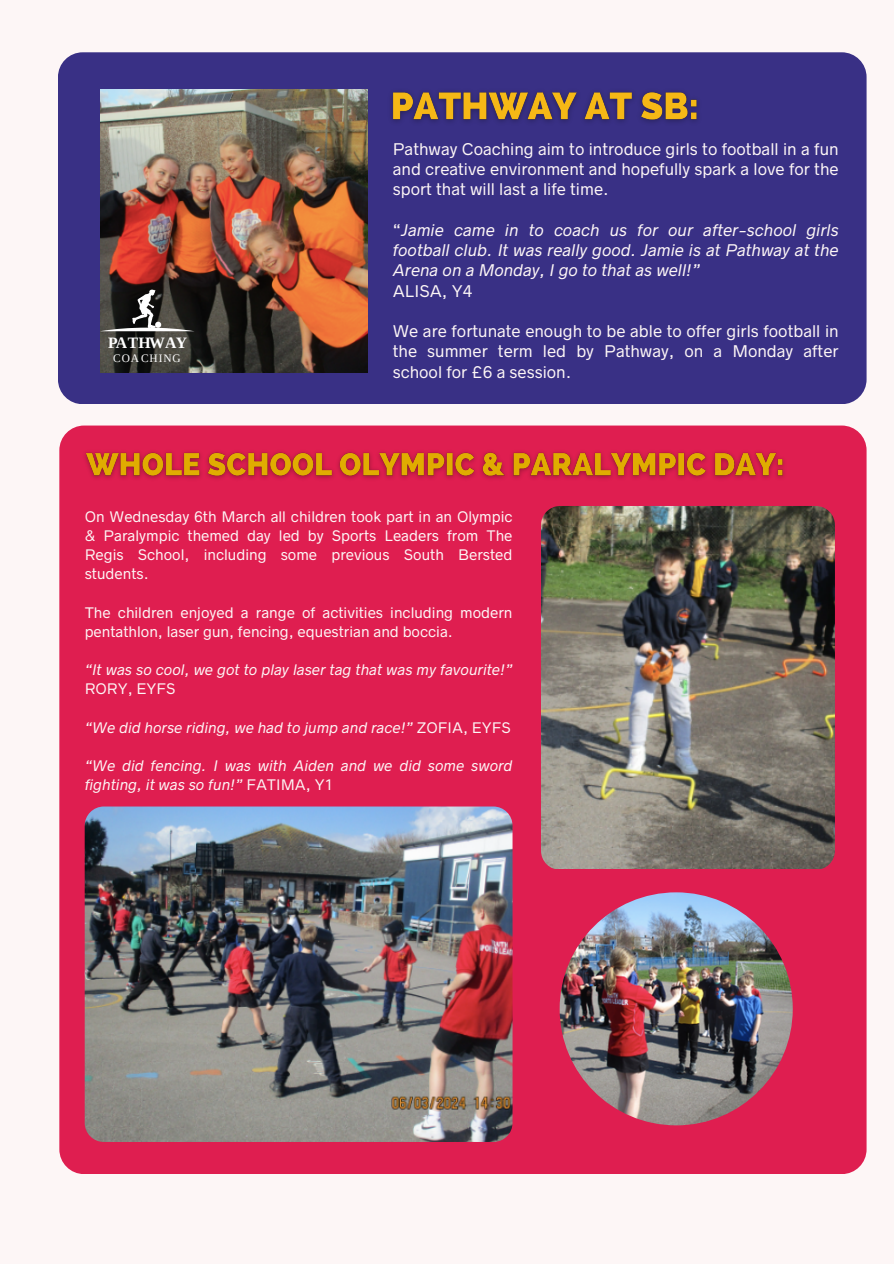
<style>
.page{position:relative;width:894px;height:1264px;background:#fff}
.page>*{position:absolute;margin:0;border:0;box-sizing:border-box;transform-origin:0 0}
.t1{font:700 15.75px "Liberation Serif";letter-spacing:-.025em;color:#fff}
.t2{font:15.15px/20.2px "Radnika Next";color:#fdf6f6;text-align:justify}
.t3{font:italic 15.15px/20.2px "Radnika Next";color:#fdf6f6;text-align:justify}
.t4{font:13.65px/19.2px "Radnika Next";color:#fdf6f6;text-align:justify}
.t5{font:italic 13.65px/19.2px "Radnika Next";color:#fdf6f6}
.t6{font:11.4px "Liberation Serif";letter-spacing:.08em;color:#fff}
.s1{font-style:normal}
</style>
<div class="page">
<div style="left:0;top:0;width:893px;height:1263px;background:#fdf6f6"></div>
<div style="left:58px;top:52px;width:808px;height:352px;background:#393085;border-radius:25px"></div>
<div style="left:59px;top:425px;width:807px;height:749px;background:#df1e50;border-radius:25px"></div>
<img style="left:100px;top:89px;width:268px;height:284px">
<svg style="left:100px;top:289px;width:94px;height:42px"></svg>
<img style="left:541px;top:506px;width:293px;height:362px">
<img style="left:559px;top:892px;width:233px;height:233px;border-radius:50%">
<img style="left:85px;top:806px;width:427px;height:335px;border-radius:19px">
<img style="left:391px;top:92px;width:307px;height:31px">
<img style="left:85px;top:452px;width:700px;height:27px">
<p class="t1" style="left:108px;top:334px;width:80px">PATHWAY</p>
<p class="t6" style="left:113px;top:351px;width:69px">COACHING</p>
<p class="t2" style="left:392px;top:139px;width:447px">Pathway Coaching aim to introduce girls to football in a fun and creative environment and hopefully spark a love for the sport that will last a life time.</p>
<p class="t3" style="left:392px;top:220px;width:447px"><span class="s1">“</span>Jamie came in to coach us for our after-school girls football club. It was really good. Jamie is at Pathway at the Arena on a Monday, I go to that as well!”</p>
<h3 class="t2" style="left:392px;top:281px;width:81px">ALISA, Y4</h3>
<p class="t2" style="left:392px;top:321px;width:447px">We are fortunate enough to be able to offer girls football in the summer term led by Pathway, on a Monday after school for £6 a session.</p>
<p class="t4" style="left:85px;top:507px;width:429px">On Wednesday 6th March all children took part in an Olympic &amp; Paralympic themed day led by Sports Leaders from The Regis School, including some previous South Bersted students.</p>
<p class="t4" style="left:85px;top:603px;width:429px">The children enjoyed a range of activities including modern pentathlon, laser gun, fencing, equestrian and boccia.</p>
<p class="t5" style="left:85px;top:660px;width:429px">“It was so cool, we got to play laser tag that was my favourite!”<br><span class="s1">RORY, EYFS</span></p>
<p class="t5" style="left:85px;top:717px;width:427px">“We did horse riding, we had to jump and race!” <span class="s1">ZOFIA, EYFS</span></p>
<p class="t5" style="left:85px;top:756px;width:429px">“We did fencing. I was with Aiden and we did some sword fighting, it was so fun!” <span class="s1">FATIMA, Y1</span></p>
</div>
